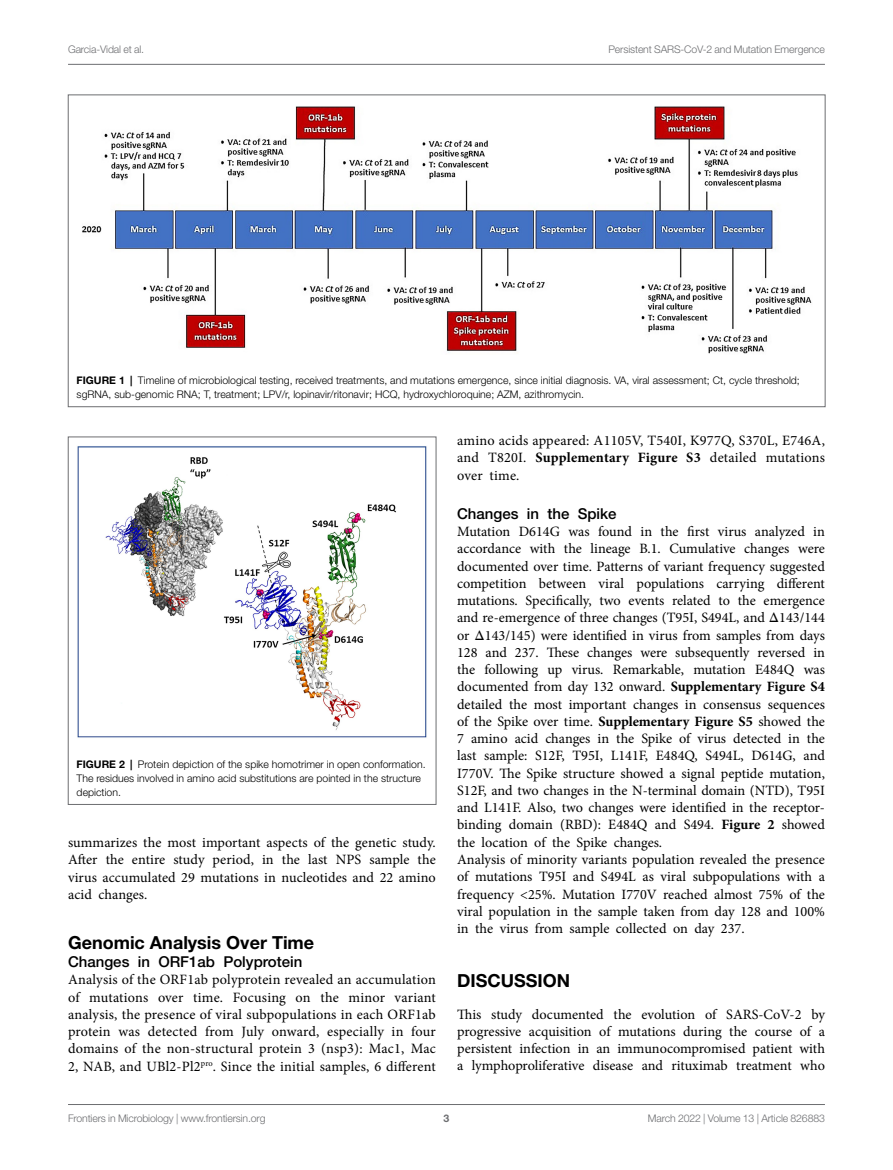
<style>
.page{position:relative;width:893px;height:1170px;background:#fff}
.page>*{position:absolute;margin:0;border:0;box-sizing:border-box;transform-origin:0 0}
.HEAD_2{font:700 18px "Helvetica Neue LT Std";color:#000}
.HEAD_1{font:700 18px "Helvetica Neue LT Std";color:#000}
.HEAD_3_after_HEAD_2{font:500 15px "Helvetica Neue LT Std";color:#000}
.HEAD_3{font:500 15px "Helvetica Neue LT Std";color:#000}
.TEXT_FLUSH{font:14.25px/17.2px "Minion Pro";color:#000;text-align:justify}
.FIG_LEG{font:300 10.5px/14.2px "Helvetica Neue LT Std";color:#000}
.t1{font:300 10.5px "Helvetica Neue LT Std";letter-spacing:-.015em;color:#6d6e71}
.t2{font:700 10.5px "Helvetica Neue LT Std";color:#6d6e71}
.s1{font-weight:700}
.s2{font-family:"STIX General"}
</style>
<div class="page">
<hr style="left:68px;top:64px;width:757px;height:1px;background:#6d6e71">
<hr style="left:68px;top:1104px;width:757px;height:1px;background:#6d6e71">
<img style="left:82px;top:106px;width:730px;height:248px">
<img style="left:77px;top:446px;width:350px;height:292px">
<p class="t1" style="left:68px;top:42px;width:78px">Garcia-Vidal et al.</p>
<p class="t1" style="left:608px;top:42px;width:218px">Persistent SARS-CoV-2 and Mutation Emergence</p>
<p class="FIG_LEG" style="left:77px;top:373px;width:725px"><span class="s1">FIGURE 1 |</span> Timeline of microbiological testing, received treatments, and mutations emergence, since initial diagnosis. VA, viral assessment; Ct, cycle threshold; sgRNA, sub-genomic RNA; T, treatment; LPV/r, lopinavir/ritonavir; HCQ, hydroxychloroquine; AZM, azithromycin.</p>
<p class="FIG_LEG" style="left:77px;top:756px;width:350px"><span class="s1">FIGURE 2 |</span> Protein depiction of the spike homotrimer in open conformation.<br>The residues involved in amino acid substitutions are pointed in the structure depiction.</p>
<p class="TEXT_FLUSH" style="left:68px;top:833px;width:369px">summarizes the most important aspects of the genetic study.<br>After the entire study period, in the last NPS sample the virus accumulated 29 mutations in nucleotides and 22 amino acid changes.</p>
<p class="HEAD_2" style="left:68px;top:931px;width:248px">Genomic Analysis Over Time</p>
<p class="HEAD_3_after_HEAD_2" style="left:68px;top:952px;width:236px">Changes in ORF1ab Polyprotein</p>
<p class="TEXT_FLUSH" style="left:68px;top:971px;width:369px">Analysis of the ORF1ab polyprotein revealed an accumulation of mutations over time. Focusing on the minor variant analysis, the presence of viral subpopulations in each ORF1ab protein was detected from July onward, especially in four domains of the non-structural protein 3 (nsp3): Mac1, Mac 2, NAB, and UBl2-Pl2<sup>pro</sup>. Since the initial samples, 6 different</p>
<p class="TEXT_FLUSH" style="left:457px;top:432px;width:369px">amino acids appeared: A1105V, T540I, K977Q, S370L, E746A, and T820I. <span class="s1">Supplementary Figure S3</span> detailed mutations over time.</p>
<p class="HEAD_3" style="left:457px;top:504px;width:161px">Changes in the Spike</p>
<p class="TEXT_FLUSH" style="left:457px;top:523px;width:369px">Mutation D614G was found in the first virus analyzed in accordance with the lineage B.1. Cumulative changes were documented over time. Patterns of variant frequency suggested competition between viral populations carrying different mutations. Specifically, two events related to the emergence and re-emergence of three changes (T95I, S494L, and <span class="s2">Δ</span>143/144 or <span class="s2">Δ</span>143/145) were identified in virus from samples from days 128 and 237. These changes were subsequently reversed in the following up virus. Remarkable, mutation E484Q was documented from day 132 onward. <span class="s1">Supplementary Figure S4 </span>detailed the most important changes in consensus sequences of the Spike over time. <span class="s1">Supplementary Figure S5</span> showed the 7 amino acid changes in the Spike of virus detected in the last sample: S12F, T95I, L141F, E484Q, S494L, D614G, and I770V. The Spike structure showed a signal peptide mutation, S12F, and two changes in the N-terminal domain (NTD), T95I and L141F. Also, two changes were identified in the receptor&shy;binding domain (RBD): E484Q and S494. <span class="s1">Figure 2</span> showed the location of the Spike changes.</p>
<p class="TEXT_FLUSH" style="left:457px;top:850px;width:369px">Analysis of minority variants population revealed the presence of mutations T95I and S494L as viral subpopulations with a frequency &lt;25%. Mutation I770V reached almost 75% of the viral population in the sample taken from day 128 and 100% in the virus from sample collected on day 237.</p>
<p class="HEAD_1" style="left:457px;top:969px;width:115px">DISCUSSION</p>
<p class="TEXT_FLUSH" style="left:457px;top:1005px;width:369px">This study documented the evolution of SARS-CoV-2 by progressive acquisition of mutations during the course of a persistent infection in an immunocompromised patient with a lymphoproliferative disease and rituximab treatment who</p>
<p class="t1" style="left:68px;top:1111px;width:199px">Frontiers in Microbiology | www.frontiersin.org</p>
<p class="t2" style="left:444px;top:1111px;width:7px">3</p>
<p class="t1" style="left:648px;top:1111px;width:178px">March 2022 | Volume 13 | Article 826883</p>
</div>
